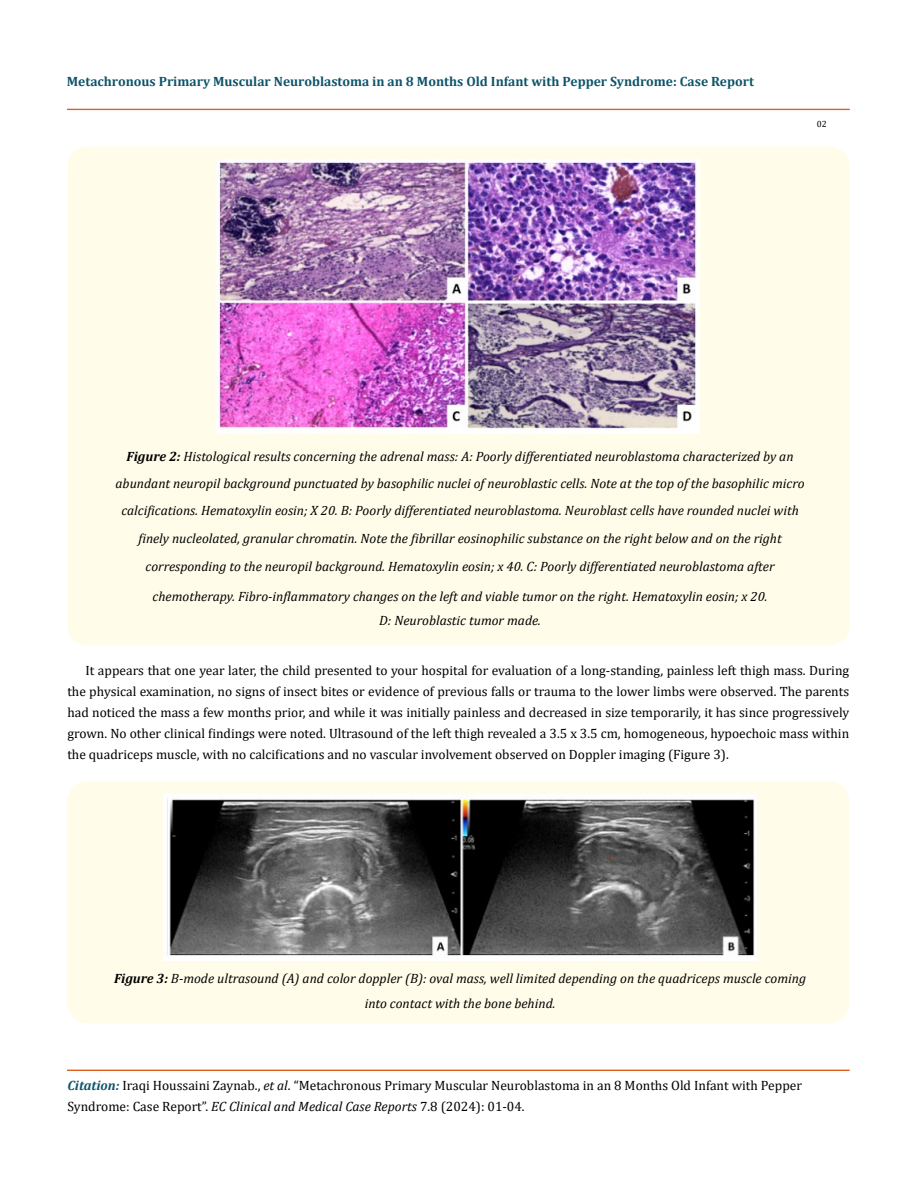
<style>
.page{position:relative;width:917px;height:1188px;background:#fff}
.page>*{position:absolute;margin:0;border:0;box-sizing:border-box;transform-origin:0 0}
.t1{font:italic 13.5px/27px "Cambria";color:#000;text-align:center}
.t2{font:13.5px/21px "Cambria";color:#000}
.t3{font:700 13.5px "Cambria";color:#0e546a}
.t4{font:9px "Cambria";color:#000}
.s1{font-weight:700}
.s2{font-weight:700;font-style:italic;color:#0e546a}
.s3{font-style:italic}
</style>
<div class="page">
<div style="left:67px;top:109px;width:782px;height:1px;border:1px solid #e05d1a"></div>
<div style="left:67px;top:1070px;width:782px;height:1px;border:1px solid #e05d1a"></div>
<div style="left:67px;top:147px;width:782px;height:498px;background:#fffde9;border-radius:19px"></div>
<img style="left:217px;top:159px;width:482px;height:274px">
<div style="left:67px;top:781px;width:782px;height:242px;background:#fffde9;border-radius:19px"></div>
<img style="left:164px;top:794px;width:592px;height:167px">
<p class="t3" style="left:67px;top:72px;width:688px">Metachronous Primary Muscular Neuroblastoma in an 8 Months Old Infant with Pepper Syndrome: Case Report</p>
<p class="t4" style="left:816px;top:118px;width:11px">02</p>
<p class="t1" style="left:115px;top:442px;width:690px"><span class="s1">Figure 2:</span> Histological results concerning the adrenal mass: A: Poorly differentiated neuroblastoma characterized by an abundant neuropil background punctuated by basophilic nuclei of neuroblastic cells. Note at the top of the basophilic micro calcifications. Hematoxylin eosin; X 20. B: Poorly differentiated neuroblastoma. Neuroblast cells have rounded nuclei with</p>
<p class="t1" style="left:138px;top:524px;width:644px;line-height:28.5px">finely nucleolated, granular chromatin. Note the fibrillar eosinophilic substance on the right below and on the right corresponding to the neuropil background. Hematoxylin eosin; x 40. C: Poorly differentiated neuroblastoma after</p>
<p class="t1" style="left:153px;top:584px;width:616px;line-height:24px">chemotherapy. Fibro-inflammatory changes on the left and viable tumor on the right. Hematoxylin eosin; x 20.<br>D: Neuroblastic tumor made.</p>
<p class="t2" style="left:67px;top:660px;width:783px;text-align:justify;text-indent:18px">It appears that one year later, the child presented to your hospital for evaluation of a long-standing, painless left thigh mass. During the physical examination, no signs of insect bites or evidence of previous falls or trauma to the lower limbs were observed. The parents had noticed the mass a few months prior, and while it was initially painless and decreased in size temporarily, it has since progressively grown. No other clinical findings were noted. Ultrasound of the left thigh revealed a 3.5 x 3.5 cm, homogeneous, hypoechoic mass within the quadriceps muscle, with no calcifications and no vascular involvement observed on Doppler imaging (Figure 3).</p>
<p class="t1" style="left:114px;top:965px;width:693px;line-height:25.5px"><span class="s1">Figure 3:</span> B-mode ultrasound (A) and color doppler (B): oval mass, well limited depending on the quadriceps muscle coming into contact with the bone behind.</p>
<p class="t2" style="left:67px;top:1075px;width:736px"><span class="s2">Citation:</span> Iraqi Houssaini Zaynab., <span class="s3">et al</span>. “Metachronous Primary Muscular Neuroblastoma in an 8 Months Old Infant with Pepper<br>Syndrome: Case Report”. <span class="s3">EC Clinical and Medical Case Reports</span> 7.8 (2024): 01-04.</p>
</div>
